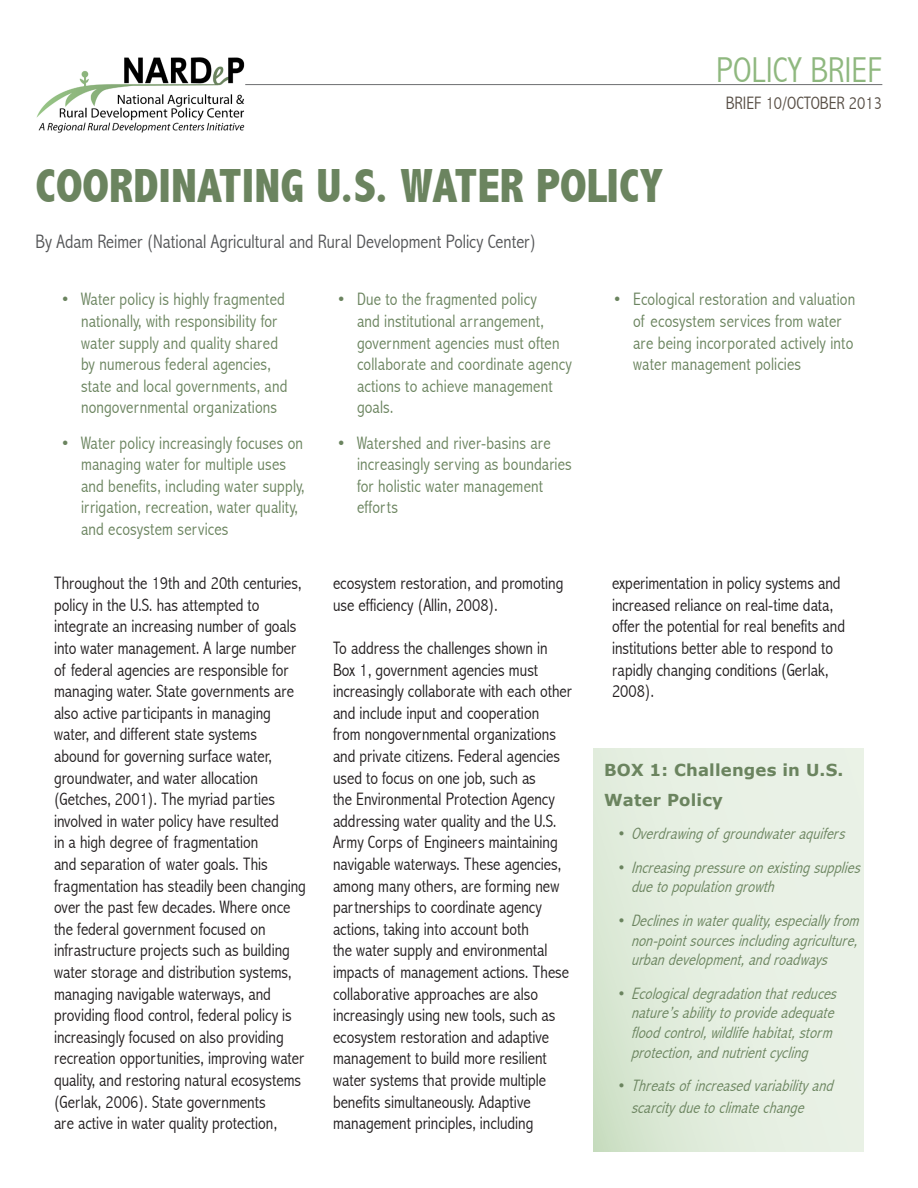
<style>
.page{position:relative;width:918px;height:1188px;background:#fff}
.page>*{position:absolute;margin:0;border:0;box-sizing:border-box;transform-origin:0 0}
.t1{font:800 condensed 48px "Abadi";color:#6b845f}
.t2{font:300 condensed 36px "Abadi";color:#8fb87f}
.t3{font:300 condensed 19.5px "Abadi";color:#545557}
.t4{font:300 condensed 18px/21.6px "Abadi";color:#231f20}
.t5{font:300 condensed 18px/21.6px "Abadi";letter-spacing:.01em;color:#6b845f}
.t6{font:300 condensed 18px "Abadi";color:#574e45}
.t7{font:italic 300 condensed 16.5px/19.8px "Abadi";color:#6b845f}
.t8{font:700 16.5px/30px "Verdana";letter-spacing:.01em;color:#6b845f}
.s1{font-style:normal}
</style>
<div class="page">
<img style="left:36px;top:57px;width:213px;height:76px">
<hr style="left:245px;top:84px;width:637px;height:1px;background:#6c6d70">
<div style="left:593px;top:748px;width:270px;height:404px;background:linear-gradient(to right,#dbe9d6,#edf3ea)"></div>
<p class="t1" style="left:36px;top:159px;width:629px">COORDINATING U.S. WATER POLICY</p>
<p class="t3" style="left:36px;top:230px;width:502px">By Adam Reimer (National Agricultural and Rural Development Policy Center)</p>
<p class="t2" style="left:716px;top:49px;width:167px">POLICY BRIEF</p>
<p class="t6" style="left:726px;top:92px;width:158px">BRIEF 10/OCTOBER 2013</p>
<p class="t5" style="left:81px;top:289px;width:208px;text-indent:-20px">• Water policy is highly fragmented nationally, with responsibility for water supply and quality shared by numerous federal agencies, state and local governments, and nongovernmental organizations</p>
<p class="t5" style="left:81px;top:432px;width:225px;text-indent:-20px">• Water policy increasingly focuses on managing water for multiple uses and benefits, including water supply, irrigation, recreation, water quality, and ecosystem services</p>
<p class="t5" style="left:357px;top:289px;width:216px;text-indent:-20px">• Due to the fragmented policy<br>and institutional arrangement, government agencies must often collaborate and coordinate agency actions to achieve management goals.</p>
<p class="t5" style="left:357px;top:432px;width:216px;text-indent:-20px">• Watershed and river-basins are increasingly serving as boundaries for holistic water management efforts</p>
<p class="t4" style="left:54px;top:572px;width:254px">Throughout the 19th and 20th centuries, policy in the U.S. has attempted to integrate an increasing number of goals into water management. A large number of federal agencies are responsible for managing water. State governments are also active participants in managing water, and different state systems abound for governing surface water, groundwater, and water allocation (Getches, 2001). The myriad parties involved in water policy have resulted<br>in a high degree of fragmentation<br>and separation of water goals. This fragmentation has steadily been changing over the past few decades. Where once the federal government focused on infrastructure projects such as building water storage and distribution systems, managing navigable waterways, and providing flood control, federal policy is increasingly focused on also providing recreation opportunities, improving water quality, and restoring natural ecosystems (Gerlak, 2006). State governments<br>are active in water quality protection,</p>
<p class="t4" style="left:333px;top:572px;width:232px">ecosystem restoration, and promoting use efficiency (Allin, 2008).</p>
<p class="t4" style="left:333px;top:637px;width:240px">To address the challenges shown in Box 1, government agencies must increasingly collaborate with each other and include input and cooperation<br>from nongovernmental organizations and private citizens. Federal agencies used to focus on one job, such as<br>the Environmental Protection Agency addressing water quality and the U.S.<br>Army Corps of Engineers maintaining navigable waterways. These agencies, among many others, are forming new partnerships to coordinate agency actions, taking into account both<br>the water supply and environmental impacts of management actions. These collaborative approaches are also increasingly using new tools, such as ecosystem restoration and adaptive management to build more resilient water systems that provide multiple benefits simultaneously. Adaptive management principles, including</p>
<p class="t5" style="left:633px;top:289px;width:224px;text-indent:-20px">• Ecological restoration and valuation of ecosystem services from water are being incorporated actively into water management policies</p>
<p class="t4" style="left:612px;top:572px;width:235px">experimentation in policy systems and increased reliance on real-time data, offer the potential for real benefits and institutions better able to respond to rapidly changing conditions (Gerlak, 2008).</p>
<p class="t8" style="left:604px;top:755px;width:241px">BOX 1: Challenges in U.S.<br>Water Policy</p>
<p class="t7" style="left:618px;top:824px;width:233px"><span class="s1">•</span> Overdrawingofgroundwateraquifers</p>
<p class="t7" style="left:631px;top:857px;width:235px;text-indent:-14px"><span class="s1">•</span> Increasingpressureonexistingsupplies duetopopulationgrowth</p>
<p class="t7" style="left:631px;top:910px;width:234px;text-align:justify;text-indent:-14px"><span class="s1">•</span> Declinesinwaterquality,especially from non-pointsourcesincludingagriculture, urbandevelopment,androadways</p>
<p class="t7" style="left:631px;top:983px;width:211px;text-indent:-14px"><span class="s1">•</span> Ecologicaldegradationthatreduces nature’sability toprovideadequate floodcontrol,wildlifehabitat,storm protection,andnutrientcycling</p>
<p class="t7" style="left:631px;top:1075px;width:208px;line-height:21.6px;text-indent:-14px"><span class="s1">•</span> Threatsofincreasedvariability and scarcity duetoclimatechange</p>
</div>
